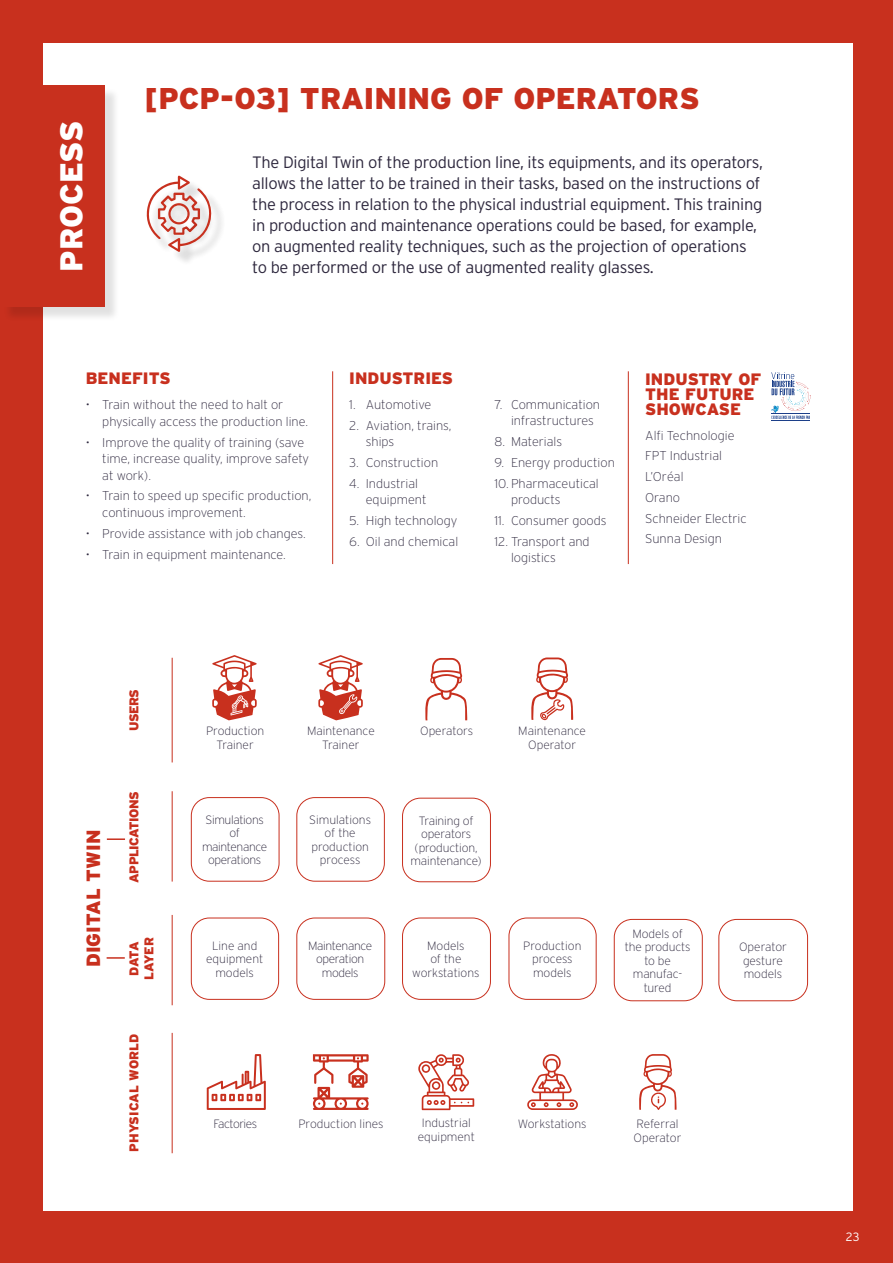
<style>
.page{position:relative;width:893px;height:1263px;background:#fff}
.page>*{position:absolute;margin:0;border:0;box-sizing:border-box;transform-origin:0 0}
.Titre{font:900 31.5px "Interstate";color:#fff}
.Titre_2{font:900 30px "Interstate";color:#c8301e}
.Sous-titres_2{font:900 19.2px "Interstate";color:#c8301e}
.texte_important{font:300 16.5px/21px "Interstate";letter-spacing:-.02em;color:#2e283e}
.Sous-titres_2-2{font:900 16.5px/15px "Interstate";color:#c8301e}
.t1{font:200 12.75px/16.5px "Interstate";color:#2e283e}
.Sous-titres_2-3{font:900 12.75px/15px "Interstate";letter-spacing:-.04em;color:#c8301e;text-align:center}
.Sous-titres_2-4{font:900 12.75px "Interstate";color:#c8301e}
.sous-titres_4{font:200 12px/13.5px "Interstate";letter-spacing:-.01em;color:#2e283e;text-align:center}
.sous_sous_titres_bla{font:200 12px/13.5px "Interstate";color:#2e283e;text-align:center}
.sous-titres_4-2{font:200 12px/13.5px "Interstate";letter-spacing:-.03em;color:#2e283e;text-align:center}
.sous_sous_titres_bla-2{font:200 12px "Interstate";letter-spacing:-.04em;color:#2e283e}
.Courant{font:300 12px "Interstate";color:#fff}
</style>
<div class="page">
<div style="left:1px;top:0;width:892px;height:1263px;background:#c8301e"></div>
<div style="left:43px;top:43px;width:810px;height:1168px;background:#fff"></div>
<hr style="left:332px;top:371px;width:1px;height:193px;background:#c8301e">
<hr style="left:628px;top:371px;width:1px;height:193px;background:#c8301e">
<div style="left:170px;top:191px;width:56px;height:75px;background:#000;opacity:.12"></div>
<svg style="left:146px;top:176px;width:67px;height:76px"></svg>
<hr style="left:172px;top:658px;width:1px;height:104px;background:#c8301e">
<hr style="left:172px;top:791px;width:1px;height:90px;background:#c8301e">
<hr style="left:172px;top:915px;width:1px;height:90px;background:#c8301e">
<hr style="left:172px;top:1033px;width:1px;height:120px;background:#c8301e">
<div style="left:191px;top:797px;width:88px;height:84px;border:1px solid #c8301e;border-radius:18px"></div>
<div style="left:402px;top:798px;width:89px;height:84px;border:1px solid #c8301e;border-radius:18px"></div>
<div style="left:191px;top:918px;width:88px;height:82px;border:1px solid #c8301e;border-radius:18px"></div>
<div style="left:296px;top:797px;width:89px;height:84px;border:1px solid #c8301e;border-radius:18px"></div>
<div style="left:296px;top:918px;width:89px;height:82px;border:1px solid #c8301e;border-radius:18px"></div>
<div style="left:402px;top:918px;width:89px;height:82px;border:1px solid #c8301e;border-radius:18px"></div>
<div style="left:509px;top:918px;width:87px;height:82px;border:1px solid #c8301e;border-radius:18px"></div>
<div style="left:614px;top:919px;width:89px;height:82px;border:1px solid #c8301e;border-radius:18px"></div>
<div style="left:718px;top:919px;width:90px;height:82px;border:1px solid #c8301e;border-radius:18px"></div>
<svg style="left:107px;top:838px;width:18px;height:2px"></svg>
<svg style="left:107px;top:957px;width:18px;height:2px"></svg>
<svg style="left:771px;top:372px;width:39px;height:47px"></svg>
<hr style="left:772px;top:420px;width:38px;height:1px;background:#1c3f89">
<hr style="left:772px;top:414px;width:38px;height:1px;background:#1c3f89">
<div style="left:3px;top:87px;width:117px;height:235px;background:#000;opacity:.12"></div>
<div style="left:1px;top:85px;width:104px;height:222px;background:#c8301e"></div>
<svg style="left:313px;top:1054px;width:56px;height:56px"></svg>
<svg style="left:212px;top:655px;width:45px;height:65px"></svg>
<svg style="left:318px;top:655px;width:45px;height:65px"></svg>
<svg style="left:425px;top:658px;width:42px;height:62px"></svg>
<svg style="left:531px;top:657px;width:42px;height:63px"></svg>
<svg style="left:207px;top:1054px;width:59px;height:56px"></svg>
<svg style="left:527px;top:1054px;width:51px;height:56px"></svg>
<svg style="left:639px;top:1054px;width:38px;height:56px"></svg>
<svg style="left:418px;top:1054px;width:56px;height:56px"></svg>
<hr style="left:0;top:0;width:1px;height:1263px;background:#c8301e">
<p class="Titre" style="left:53px;top:272px;width:153px;rotate:-90deg">PROCESS</p>
<p class="Titre_2" style="left:145px;top:81px;width:556px">[PCP-03] TRAINING OF OPERATORS</p>
<p class="texte_important" style="left:252px;top:151px;width:512px">The Digital Twin of the production line, its equipments, and its operators, allows the latter to be trained in their tasks, based on the instructions of the process in relation to the physical industrial equipment. This training in production and maintenance operations could be based, for example, on augmented reality techniques, such as the projection of operations to be performed or the use of augmented reality glasses.</p>
<p class="Sous-titres_2-2" style="left:86px;top:371px;width:86px">BENEFITS</p>
<p class="t1" style="left:102px;top:397px;width:207px;text-indent:-16px">• Train without the need to halt or physically access the production line.</p>
<p class="t1" style="left:102px;top:434px;width:208px;text-indent:-16px">• Improve the quality of training (save time, increase quality, improve safety at work).</p>
<p class="t1" style="left:102px;top:488px;width:211px;text-indent:-16px">• Train to speed up specific production, continuous improvement.</p>
<p class="t1" style="left:86px;top:525px;width:221px">• Provide assistance with job changes.</p>
<p class="t1" style="left:86px;top:546px;width:202px">• Train in equipment maintenance.</p>
<p class="Sous-titres_2-2" style="left:349px;top:371px;width:105px">INDUSTRIES</p>
<p class="t1" style="left:349px;top:396px;width:84px">1. Automotive</p>
<p class="t1" style="left:366px;top:417px;width:87px;text-indent:-16px">2. Aviation, trains, ships</p>
<p class="t1" style="left:349px;top:454px;width:90px">3. Construction</p>
<p class="t1" style="left:366px;top:475px;width:62px;text-indent:-16px">4. Industrial equipment</p>
<p class="t1" style="left:349px;top:512px;width:110px">5. High technology</p>
<p class="t1" style="left:349px;top:533px;width:110px">6. Oil and chemical</p>
<p class="t1" style="left:511px;top:396px;width:91px;text-indent:-16px">7. Communication infrastructures</p>
<p class="t1" style="left:494px;top:433px;width:69px">8. Materials</p>
<p class="t1" style="left:494px;top:454px;width:122px">9. Energy production</p>
<p class="t1" style="left:511px;top:475px;width:89px;text-indent:-16px">10. Pharmaceutical products</p>
<p class="t1" style="left:494px;top:512px;width:114px">11. Consumer goods</p>
<p class="t1" style="left:511px;top:533px;width:80px;text-indent:-16px">12. Transport and logistics</p>
<p class="Sous-titres_2-2" style="left:645px;top:371px;width:118px">INDUSTRY OF<br>THE FUTURE<br>SHOWCASE</p>
<p class="t1" style="left:645px;top:427px;width:91px">Alfi Technologie</p>
<p class="t1" style="left:645px;top:448px;width:78px">FPT Industrial</p>
<p class="t1" style="left:645px;top:468px;width:40px">L’Oréal</p>
<p class="t1" style="left:645px;top:489px;width:36px">Orano</p>
<p class="t1" style="left:645px;top:510px;width:103px">Schneider Electric</p>
<p class="t1" style="left:645px;top:531px;width:78px">Sunna Design</p>
<p class="Sous-titres_2" style="left:82px;top:967px;width:140px;rotate:-90deg">DIGITAL TWIN</p>
<p class="Sous-titres_2-3" style="left:126px;top:731px;width:44px;rotate:-90deg">USERS</p>
<p class="Sous-titres_2-3" style="left:126px;top:883px;width:93px;rotate:-90deg">APPLICATIONS</p>
<p class="Sous-titres_2-3" style="left:126px;top:980px;width:45px;rotate:-90deg">DATA<br>LAYER</p>
<p class="sous_sous_titres_bla" style="left:206px;top:724px;width:60px">Production<br>Trainer</p>
<p class="sous_sous_titres_bla" style="left:307px;top:724px;width:69px">Maintenance<br>Trainer</p>
<p class="sous_sous_titres_bla" style="left:420px;top:724px;width:55px">Operators</p>
<p class="sous_sous_titres_bla" style="left:518px;top:724px;width:69px">Maintenance<br>Operator</p>
<p class="sous-titres_4-2" style="left:202px;top:813px;width:67px">Simulations of maintenance operations</p>
<p class="sous-titres_4" style="left:411px;top:813px;width:73px">Training of operators (production, maintenance)</p>
<p class="sous-titres_4" style="left:309px;top:813px;width:63px">Simulations of the production process</p>
<p class="sous-titres_4" style="left:206px;top:939px;width:59px">Line and equipment models</p>
<p class="sous-titres_4-2" style="left:308px;top:939px;width:66px">Maintenance operation models</p>
<p class="sous-titres_4" style="left:412px;top:939px;width:69px">Models<br>of the workstations</p>
<p class="sous-titres_4" style="left:523px;top:939px;width:60px">Production process models</p>
<p class="sous-titres_4" style="left:625px;top:927px;width:67px">Models of the products to be manufac&shy;tured</p>
<p class="sous-titres_4" style="left:739px;top:940px;width:49px">Operator gesture models</p>
<p class="Sous-titres_2-4" style="left:127px;top:1151px;width:119px;rotate:-90deg">PHYSICAL WORLD</p>
<p class="sous_sous_titres_bla-2" style="left:214px;top:1117px;width:45px">Factories</p>
<p class="sous_sous_titres_bla" style="left:298px;top:1117px;width:87px">Production lines</p>
<p class="sous_sous_titres_bla" style="left:418px;top:1116px;width:59px">Industrial equipment</p>
<p class="sous_sous_titres_bla" style="left:518px;top:1117px;width:70px">Workstations</p>
<p class="sous_sous_titres_bla" style="left:634px;top:1117px;width:49px;text-align:left">Referral<br>Operator</p>
<p class="Courant" style="left:846px;top:1230px;width:15px">23</p>
</div>
